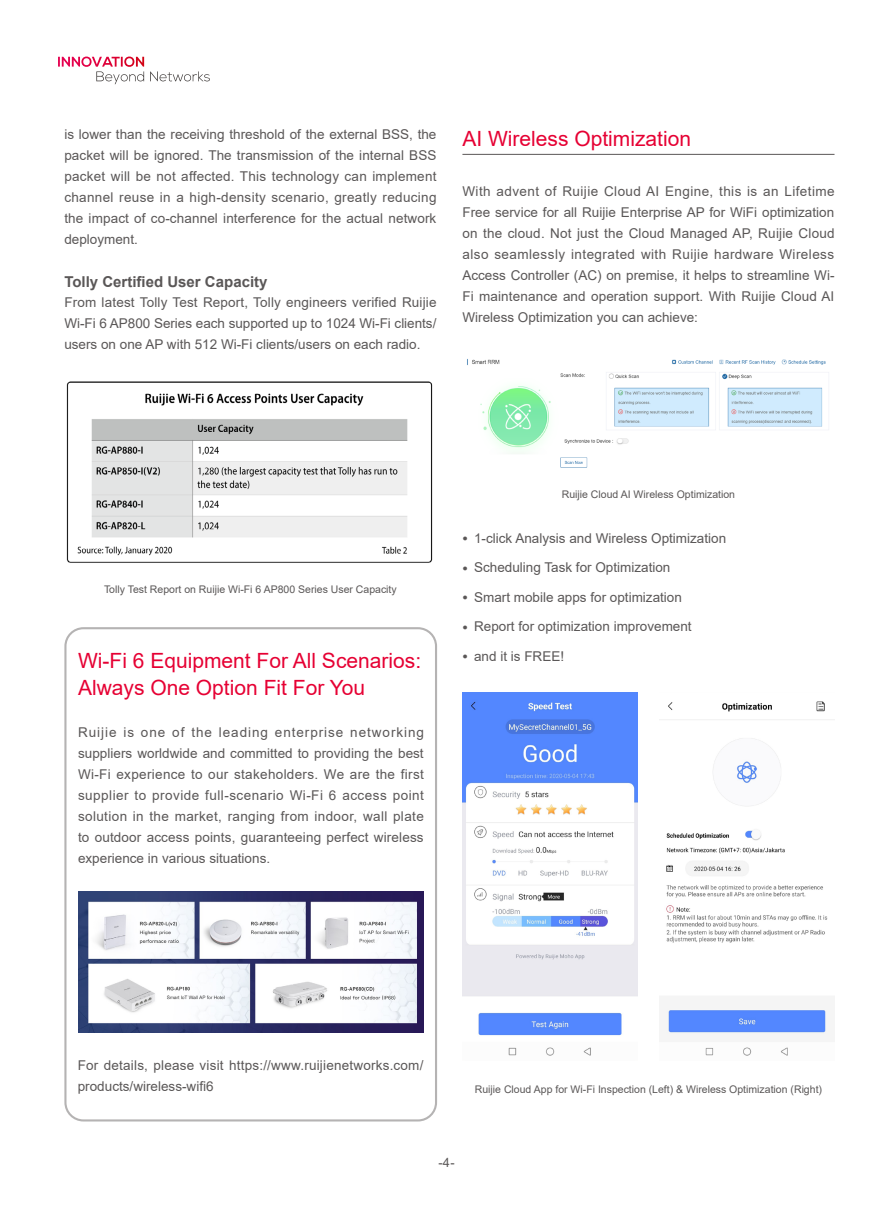
<style>
.page{position:relative;width:893px;height:1212px;background:#fff}
.page>*{position:absolute;margin:0;border:0;box-sizing:border-box;transform-origin:0 0}
.正文{font:21px "Arial";color:#e60033}
.正文-2{font:700 15px "Arial";color:#5a5757}
.正文-3{font:13.5px/21px "Arial";color:#5a5757;text-align:justify}
.t1{font:12.75px "Arial";color:#5a5757}
.t2{font:10.5px "Arial";color:#5a5757}
.s1{font-size:9px}
</style>
<div class="page">
<svg style="left:58px;top:57px;width:86px;height:27px"></svg>
<svg style="left:150px;top:71px;width:60px;height:10px"></svg>
<img style="left:66px;top:381px;width:367px;height:182px">
<div style="left:64px;top:627px;width:373px;height:494px;border:2px solid #5a5757;border-radius:18px"></div>
<img style="left:78px;top:891px;width:346px;height:141px">
<hr style="left:462px;top:154px;width:372px;height:1px;background:#5a5757">
<img style="left:467px;top:359px;width:362px;height:109px">
<img style="left:462px;top:693px;width:176px;height:363px">
<img style="left:660px;top:701px;width:174px;height:355px">
<p class="正文-3" style="left:64px;top:124px;width:374px">is lower than the receiving threshold of the external BSS, the packet will be ignored. The transmission of the internal BSS packet will be not affected. This technology can implement channel reuse in a high-density scenario, greatly reducing the impact of co-channel interference for the actual network deployment.</p>
<p class="正文-2" style="left:64px;top:272px;width:205px">Tolly Certified User Capacity</p>
<p class="正文-3" style="left:64px;top:292px;width:374px">From latest Tolly Test Report, Tolly engineers verified Ruijie Wi-Fi 6 AP800 Series each supported up to 1024 Wi-Fi clients/ users on one AP with 512 Wi-Fi clients/users on each radio.</p>
<p class="正文" style="left:462px;top:124px;width:230px">AI Wireless Optimization</p>
<p class="正文-3" style="left:462px;top:180px;width:374px">With advent of Ruijie Cloud AI Engine, this is an Lifetime Free service for all Ruijie Enterprise AP for WiFi optimization on the cloud. Not just the Cloud Managed AP, Ruijie Cloud also seamlessly integrated with Ruijie hardware Wireless Access Controller (AC) on premise, it helps to streamline Wi-Fi maintenance and operation support. With Ruijie Cloud AI Wireless Optimization you can achieve:</p>
<p class="t2" style="left:104px;top:582px;width:294px">Tolly Test Report on Ruijie Wi-Fi 6 AP800 Series User Capacity</p>
<p class="正文" style="left:78px;top:646px;width:345px">Wi-Fi 6 Equipment For All Scenarios:</p>
<p class="正文" style="left:78px;top:673px;width:289px">Always One Option Fit For You</p>
<p class="正文-3" style="left:78px;top:721px;width:347px">Ruijie is one of the leading enterprise networking suppliers worldwide and committed to providing the best Wi-Fi experience to our stakeholders. We are the first supplier to provide full-scenario Wi-Fi 6 access point solution in the market, ranging from indoor, wall plate to outdoor access points, guaranteeing perfect wireless experience in various situations.</p>
<p class="t2" style="left:562px;top:487px;width:175px">Ruijie Cloud AI Wireless Optimization</p>
<p class="正文-3" style="left:462px;top:527px;width:265px"><span class="s1">●</span> 1-click Analysis and Wireless Optimization</p>
<p class="正文-3" style="left:462px;top:557px;width:210px"><span class="s1">●</span> Scheduling Task for Optimization</p>
<p class="正文-3" style="left:462px;top:586px;width:221px"><span class="s1">●</span> Smart mobile apps for optimization</p>
<p class="正文-3" style="left:462px;top:616px;width:231px"><span class="s1">●</span> Report for optimization improvement</p>
<p class="正文-3" style="left:462px;top:645px;width:103px"><span class="s1">●</span> and it is FREE!</p>
<p class="正文-3" style="left:78px;top:1054px;width:347px">For details, please visit https://www.ruijienetworks.com/ products/wireless-wifi6</p>
<p class="t2" style="left:475px;top:1082px;width:349px">Ruijie Cloud App for Wi-Fi Inspection (Left) &amp; Wireless Optimization (Right)</p>
<p class="t1" style="left:438px;top:1153px;width:18px">-4-</p>
</div>
